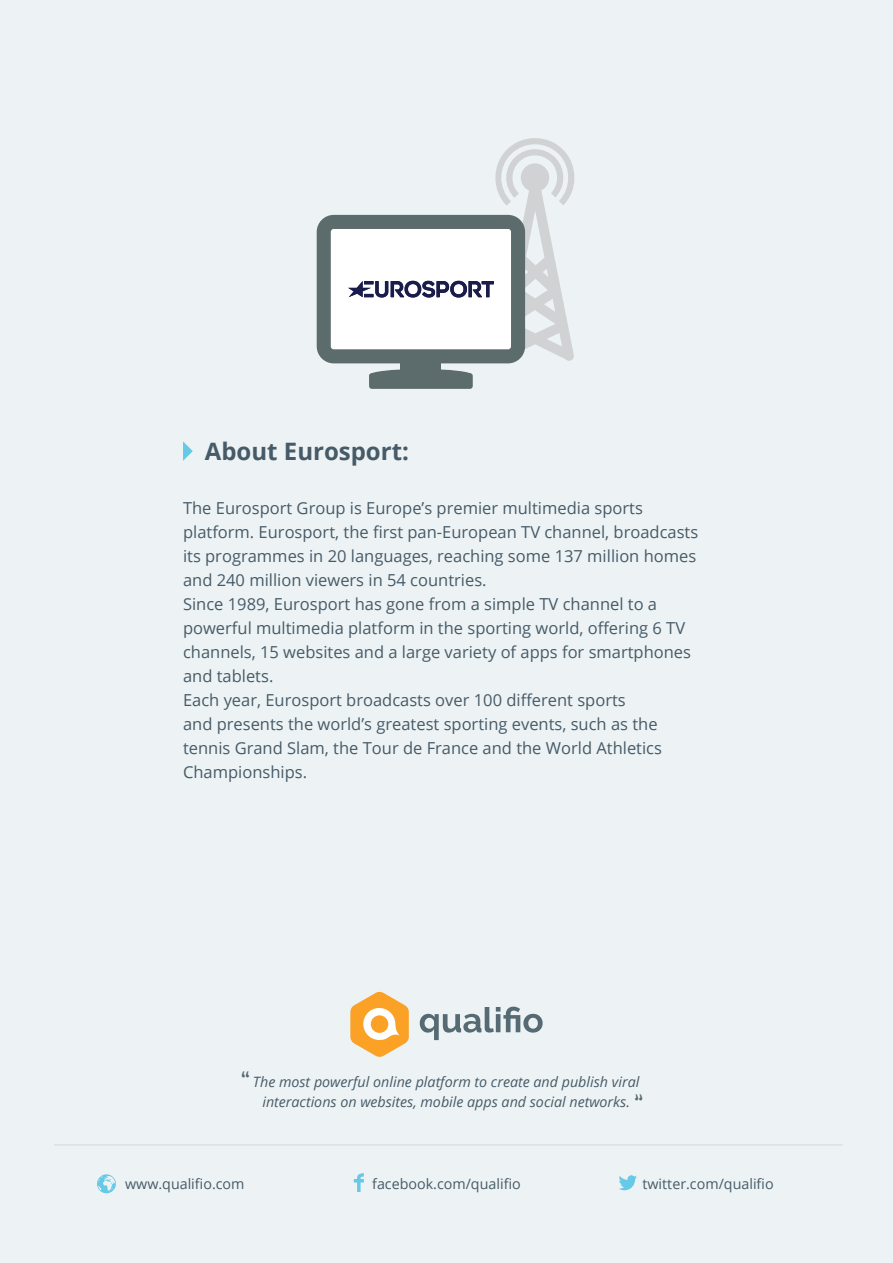
<style>
.page{position:relative;width:893px;height:1263px;background:#edf3f5}
.page>*{position:absolute;margin:0;border:0;box-sizing:border-box;transform-origin:0 0}
.t1{font:700 24px "Open Sans";color:#465a67}
.t2{font:800 condensed 16.95px "Abadi";color:#556a72}
.t3{font:16.5px/24px "Open Sans";color:#465a67}
.t4{font:italic 14.25px/20.7px "Open Sans";color:#465a67;text-align:center}
.t5{font:14.25px "Open Sans";color:#465a67}
</style>
<div class="page">
<div style="left:400px;top:334px;width:40px;height:44px;background:#5c6b6b"></div>
<div style="left:369px;top:369px;width:103px;height:12px;background:#5c6b6b;border-radius:50%"></div>
<div style="left:369px;top:373px;width:104px;height:16px;background:#5c6b6b;border-radius:3px"></div>
<svg style="left:183px;top:441px;width:10px;height:20px"></svg>
<svg style="left:317px;top:138px;width:258px;height:225px"></svg>
<svg style="left:420px;top:1007px;width:123px;height:33px"></svg>
<svg style="left:350px;top:991px;width:59px;height:66px"></svg>
<div style="left:371px;top:1015px;width:17px;height:18px;background:#faa126;border-radius:50%"></div>
<svg style="left:354px;top:1173px;width:10px;height:19px"></svg>
<svg style="left:97px;top:1174px;width:19px;height:19px"></svg>
<svg style="left:619px;top:1175px;width:18px;height:15px"></svg>
<hr style="left:54px;top:1144px;width:788px;height:1px;background:#dce0e3">
<p class="t1" style="left:205px;top:434px;width:206px">About Eurosport:</p>
<p class="t3" style="left:183px;top:495px;width:517px">The Eurosport Group is Europe’s premier multimedia sports platform. Eurosport, the first pan-European TV channel, broadcasts its programmes in 20 languages, reaching some 137 million homes and 240 million viewers in 54 countries.</p>
<p class="t3" style="left:183px;top:591px;width:510px">Since 1989, Eurosport has gone from a simple TV channel to a powerful multimedia platform in the sporting world, offering 6 TV channels, 15 websites and a large variety of apps for smartphones and tablets.</p>
<p class="t3" style="left:183px;top:687px;width:480px">Each year, Eurosport broadcasts over 100 different sports<br>and presents the world’s greatest sporting events, such as the tennis Grand Slam, the Tour de France and the World Athletics Championships.</p>
<p class="t2" style="left:241px;top:1067px;width:11px">“</p>
<p class="t4" style="left:253px;top:1071px;width:388px">The most powerful online platform to create and publish viral interactions on websites, mobile apps and social networks.</p>
<p class="t5" style="left:125px;top:1173px;width:121px">www.qualifio.com</p>
<p class="t5" style="left:372px;top:1173px;width:150px">facebook.com/qualifio</p>
<p class="t5" style="left:642px;top:1173px;width:133px">twitter.com/qualifio</p>
</div>
